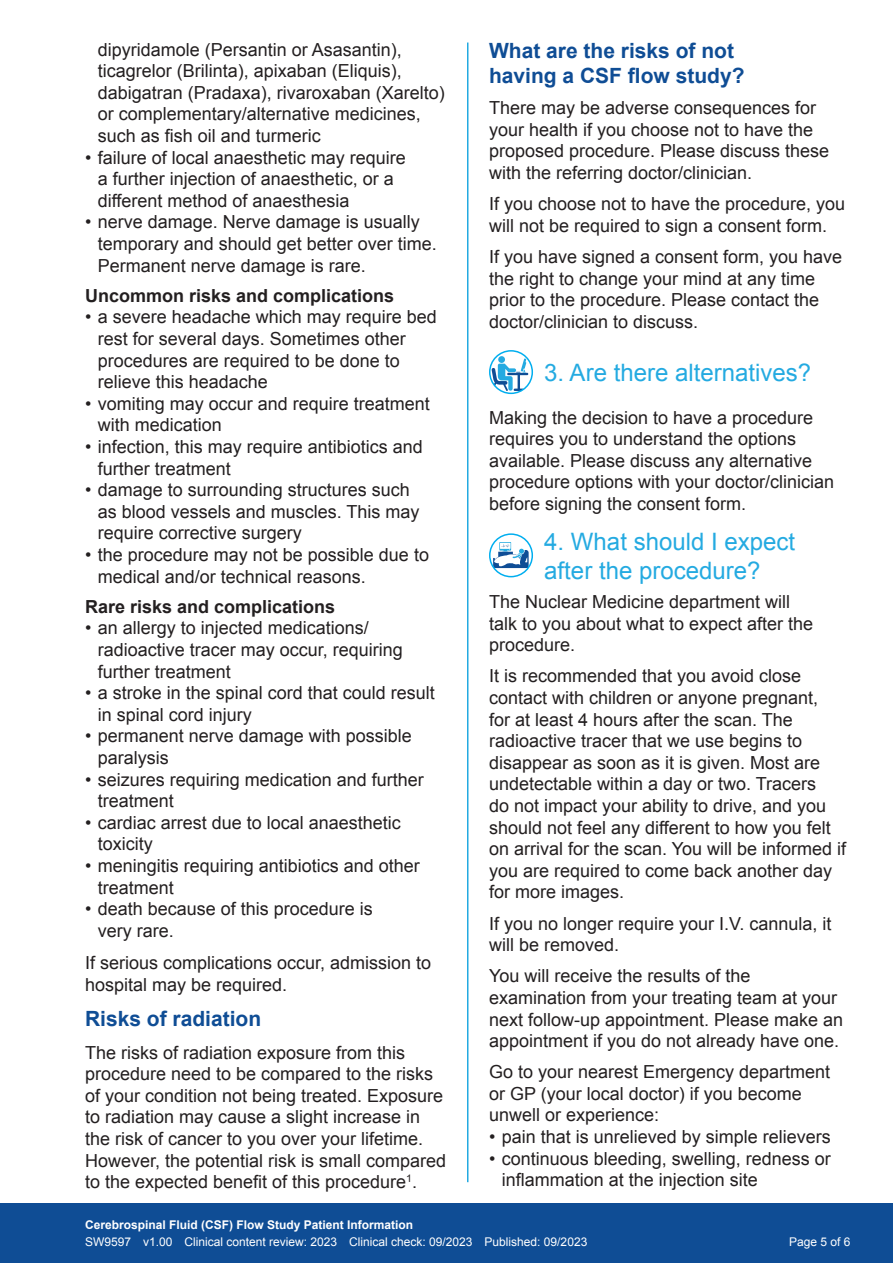
<style>
.page{position:relative;width:893px;height:1263px;background:#fff}
.page>*{position:absolute;margin:0;border:0;box-sizing:border-box;transform-origin:0 0}
.t1{font:24px/28.8px "Arial";color:#24aae1}
.t2{font:700 21px/25.2px "Arial";color:#0f4d95}
.t3{font:18px/21.6px "Arial";color:#231f20}
.t4{font:700 18px "Arial";color:#231f20}
.t5{font:12px "Arial";color:#fff}
.t6{font:700 12px "Arial";color:#fff}
</style>
<div class="page">
<div style="left:0;top:1203px;width:893px;height:60px;background:#0f4d95"></div>
<hr style="left:467px;top:43px;width:1px;height:1139px;background:#24aae1">
<svg style="left:490px;top:351px;width:42px;height:42px"></svg>
<svg style="left:491px;top:356px;width:37px;height:35px"></svg>
<div style="left:489px;top:350px;width:44px;height:44px;border:2px solid #00aeef;border-radius:50%"></div>
<svg style="left:490px;top:534px;width:42px;height:43px"></svg>
<svg style="left:492px;top:542px;width:38px;height:32px"></svg>
<div style="left:489px;top:533px;width:44px;height:44px;border:2px solid #00aeef;border-radius:50%"></div>
<p class="t3" style="left:98px;top:39px;width:349px">dipyridamole (Persantin or Asasantin), ticagrelor (Brilinta), apixaban (Eliquis), dabigatran (Pradaxa), rivaroxaban (Xarelto) or complementary/alternative medicines, such as fish oil and turmeric</p>
<p class="t3" style="left:98px;top:147px;width:310px;text-indent:-13px">• failure of local anaesthetic may require a further injection of anaesthetic, or a different method of anaesthesia</p>
<p class="t3" style="left:98px;top:211px;width:341px;text-indent:-13px">• nerve damage. Nerve damage is usually temporary and should get better over time.<br>Permanent nerve damage is rare.</p>
<p class="t4" style="left:85px;top:284px;width:311px">Uncommon risks and complications</p>
<p class="t3" style="left:98px;top:306px;width:341px;text-indent:-13px">• a severe headache which may require bed rest for several days. Sometimes other procedures are required to be done to relieve this headache</p>
<p class="t3" style="left:98px;top:393px;width:334px;text-indent:-13px">• vomiting may occur and require treatment with medication</p>
<p class="t3" style="left:98px;top:436px;width:327px;text-indent:-13px">• infection, this may require antibiotics and further treatment</p>
<p class="t3" style="left:98px;top:479px;width:323px;text-indent:-13px">• damage to surrounding structures such as blood vessels and muscles. This may require corrective surgery</p>
<p class="t3" style="left:98px;top:544px;width:333px;text-indent:-13px">• the procedure may not be possible due to medical and/or technical reasons.</p>
<p class="t4" style="left:85px;top:594px;width:252px">Rare risks and complications</p>
<p class="t3" style="left:98px;top:617px;width:307px;text-indent:-13px">• an allergy to injected medications/ radioactive tracer may occur, requiring further treatment</p>
<p class="t3" style="left:98px;top:682px;width:339px;text-indent:-13px">• a stroke in the spinal cord that could result in spinal cord injury</p>
<p class="t3" style="left:98px;top:725px;width:316px;text-indent:-13px">• permanent nerve damage with possible paralysis</p>
<p class="t3" style="left:98px;top:769px;width:328px;text-indent:-13px">• seizures requiring medication and further treatment</p>
<p class="t3" style="left:98px;top:812px;width:305px;text-indent:-13px">• cardiac arrest due to local anaesthetic toxicity</p>
<p class="t3" style="left:98px;top:855px;width:324px;text-indent:-13px">• meningitis requiring antibiotics and other treatment</p>
<p class="t3" style="left:98px;top:898px;width:277px;text-indent:-13px">• death because of this procedure is very rare.</p>
<p class="t3" style="left:85px;top:952px;width:348px">If serious complications occur, admission to hospital may be required.</p>
<p class="t2" style="left:85px;top:1007px;width:178px">Risks of radiation</p>
<p class="t3" style="left:85px;top:1042px;width:363px">The risks of radiation exposure from this procedure need to be compared to the risks of your condition not being treated. Exposure to radiation may cause a slight increase in the risk of cancer to you over your lifetime.<br>However, the potential risk is small compared to the expected benefit of this procedure<sup>1</sup>.</p>
<p class="t2" style="left:489px;top:39px;width:257px">What are the risks of not having a CSF flow study?</p>
<p class="t3" style="left:489px;top:97px;width:342px">There may be adverse consequences for your health if you choose not to have the proposed procedure. Please discuss these with the referring doctor/clinician.</p>
<p class="t3" style="left:489px;top:193px;width:358px">If you choose not to have the procedure, you will not be required to sign a consent form.</p>
<p class="t3" style="left:489px;top:246px;width:355px">If you have signed a consent form, you have the right to change your mind at any time prior to the procedure. Please contact the doctor/clinician to discuss.</p>
<h1 class="t1" style="left:544px;top:358px;width:268px">3. Are there alternatives?</h1>
<p class="t3" style="left:489px;top:407px;width:347px">Making the decision to have a procedure requires you to understand the options available. Please discuss any alternative procedure options with your doctor/clinician before signing the consent form.</p>
<h1 class="t1" style="left:544px;top:527px;width:252px">4. What should I expect after the procedure?</h1>
<p class="t3" style="left:489px;top:591px;width:326px">The Nuclear Medicine department will talk to you about what to expect after the procedure.</p>
<p class="t3" style="left:489px;top:665px;width:359px">It is recommended that you avoid close contact with children or anyone pregnant,<br>for at least 4 hours after the scan. The radioactive tracer that we use begins to disappear as soon as it is given. Most are undetectable within a day or two. Tracers<br>do not impact your ability to drive, and you should not feel any different to how you felt on arrival for the scan. You will be informed if you are required to come back another day for more images.</p>
<p class="t3" style="left:489px;top:912px;width:344px">If you no longer require your I.V. cannula, it will be removed.</p>
<p class="t3" style="left:489px;top:965px;width:356px">You will receive the results of the examination from your treating team at your next follow-up appointment. Please make an appointment if you do not already have one.</p>
<p class="t3" style="left:489px;top:1061px;width:343px">Go to your nearest Emergency department or GP (your local doctor) if you become unwell or experience:</p>
<p class="t3" style="left:489px;top:1126px;width:343px">• pain that is unrelieved by simple relievers</p>
<p class="t3" style="left:502px;top:1148px;width:331px;text-indent:-13px">• continuous bleeding, swelling, redness or inflammation at the injection site</p>
<p class="t6" style="left:85px;top:1217px;width:330px">Cerebrospinal Fluid (CSF) Flow Study Patient Information</p>
<p class="t5" style="left:85px;top:1234px;width:504px">SW9597 v1.00 Clinical content review: 2023 Clinical check: 09/2023 Published: 09/2023</p>
<p class="t5" style="left:789px;top:1234px;width:63px">Page 5 of 6</p>
</div>
